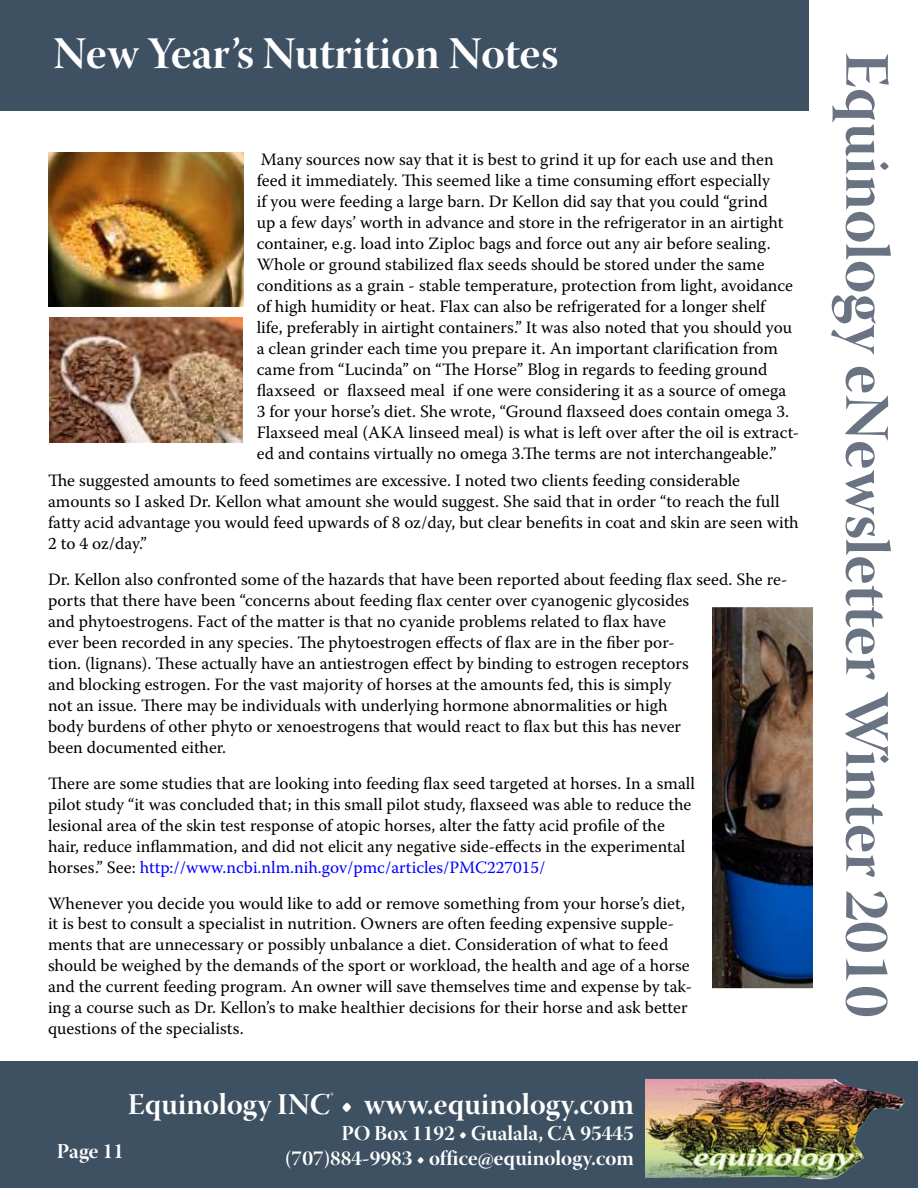
<style>
.page{position:relative;width:918px;height:1188px;background:#fff}
.page>*{position:absolute;margin:0;border:0;box-sizing:border-box;transform-origin:0 0}
.t1{font:63px "Warnock Pro Bold Disp";color:#697382}
.t2{font:45px "Warnock Pro Bold Disp";color:#fff}
.t3{font:30px "Warnock Pro Bold Disp";letter-spacing:.005em;color:#fff}
.t4{font:21px "Warnock Pro Bold Disp";color:#fff}
.t5{font:17.25px/21px "Warnock Pro";color:#000}
.s1{color:#00f}
</style>
<div class="page">
<div style="left:0;top:1061px;width:918px;height:127px;background:#3e5162"></div>
<img style="left:645px;top:1079px;width:259px;height:101px">
<div style="left:0;top:0;width:809px;height:111px;background:#3d5162"></div>
<img style="left:49px;top:318px;width:194px;height:125px">
<img style="left:48px;top:153px;width:195px;height:153px">
<img style="left:712px;top:609px;width:99px;height:378px">
<div style="left:709px;top:606px;width:105px;height:384px;border:2px solid #fff"></div>
<h2 class="t2" style="left:53px;top:26px;width:507px">New Year’s Nutrition Notes</h2>
<p class="t5" style="left:257px;top:149px;width:544px">Many sources now say that it is best to grind it up for each use and then feed it immediately. This seemed like a time consuming effort especially<br>if you were feeding a large barn. Dr Kellon did say that you could “grind<br>up a few days’ worth in advance and store in the refrigerator in an airtight container, e.g. load into Ziploc bags and force out any air before sealing.<br>Whole or ground stabilized flax seeds should be stored under the same conditions as a grain - stable temperature, protection from light, avoidance of high humidity or heat. Flax can also be refrigerated for a longer shelf<br>life, preferably in airtight containers.” It was also noted that you should you a clean grinder each time you prepare it. An important clarification from came from “Lucinda” on “The Horse” Blog in regards to feeding ground flaxseed or flaxseed meal if one were considering it as a source of omega 3 for your horse’s diet. She wrote, “Ground flaxseed does contain omega 3.<br>Flaxseed meal (AKA linseed meal) is what is left over after the oil is extract&shy;ed and contains virtually no omega 3.The terms are not interchangeable.”</p>
<p class="t5" style="left:48px;top:470px;width:752px">The suggested amounts to feed sometimes are excessive. I noted two clients feeding considerable amounts so I asked Dr. Kellon what amount she would suggest. She said that in order “to reach the full fatty acid advantage you would feed upwards of 8 oz/day, but clear benefits in coat and skin are seen with 2 to 4 oz/day.”</p>
<p class="t5" style="left:48px;top:569px;width:741px">Dr. Kellon also confronted some of the hazards that have been reported about feeding flax seed. She re&shy;ports that there have been “concerns about feeding flax center over cyanogenic glycosides<br>and phytoestrogens. Fact of the matter is that no cyanide problems related to flax have<br>ever been recorded in any species. The phytoestrogen effects of flax are in the fiber por-<br>tion. (lignans). These actually have an antiestrogen effect by binding to estrogen receptors<br>and blocking estrogen. For the vast majority of horses at the amounts fed, this is simply<br>not an issue. There may be individuals with underlying hormone abnormalities or high<br>body burdens of other phyto or xenoestrogens that would react to flax but this has never<br>been documented either.</p>
<p class="t5" style="left:48px;top:773px;width:648px">There are some studies that are looking into feeding flax seed targeted at horses. In a small pilot study “it was concluded that; in this small pilot study, flaxseed was able to reduce the lesional area of the skin test response of atopic horses, alter the fatty acid profile of the hair, reduce inflammation, and did not elicit any negative side-effects in the experimental horses.” See: <span class="s1">http://www.ncbi.nlm.nih.gov/pmc/articles/PMC227015/</span></p>
<p class="t5" style="left:48px;top:892px;width:646px">Whenever you decide you would like to add or remove something from your horse’s diet, it is best to consult a specialist in nutrition. Owners are often feeding expensive supple&shy;ments that are unnecessary or possibly unbalance a diet. Consideration of what to feed should be weighed by the demands of the sport or workload, the health and age of a horse and the current feeding program. An owner will save themselves time and expense by tak&shy;ing a course such as Dr. Kellon’s to make healthier decisions for their horse and ask better questions of the specialists.</p>
<h3 class="t3" style="left:128px;top:1086px;width:507px">Equinology INC<sup>®</sup> • www.equinology.com</h3>
<p class="t4" style="left:341px;top:1120px;width:294px">PO Box 1192 • Gualala, CA 95445</p>
<p class="t4" style="left:57px;top:1139px;width:68px">Page 11</p>
<p class="t4" style="left:285px;top:1145px;width:350px">(707)884-9983 • office@equinology.com</p>
<h1 class="t1" style="left:905px;top:52px;width:967px;rotate:90deg">Equinology eNewsletter Winter 2010</h1>
</div>
